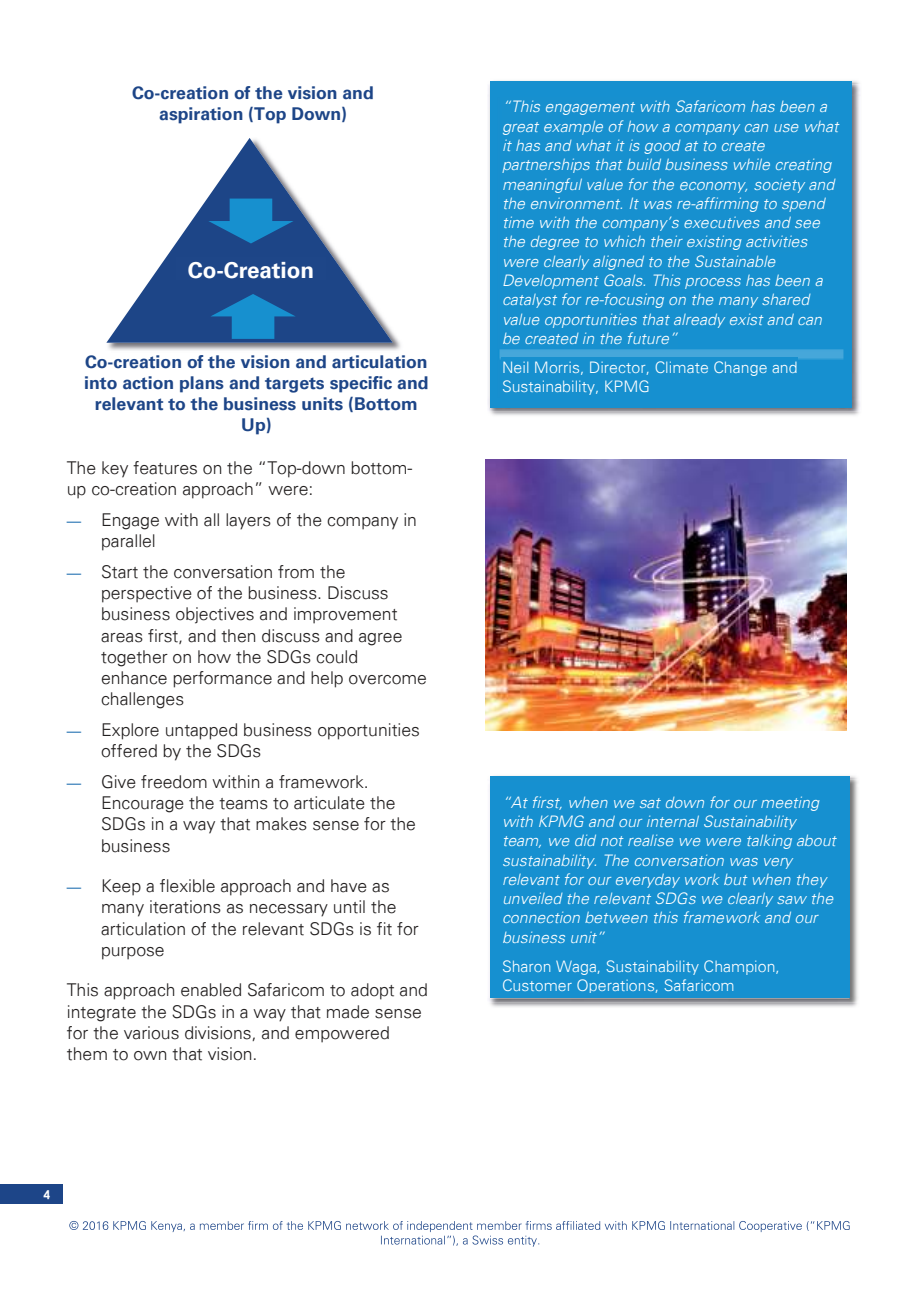
<style>
.page{position:relative;width:919px;height:1289px;background:#fff}
.page>*{position:absolute;margin:0;border:0;box-sizing:border-box;transform-origin:0 0}
.t1{font:700 22.5px "Univers 65";color:#fff}
.t2{font:300 17.7px/21.1px "Univers 45";color:#221f1f}
.t3{font:700 17.7px/20.9px "Univers 65";color:#1d4587;text-align:center}
.t4{font:italic 300 15.9px/19.4px "Univers 45";color:#fff}
.t5{font:300 15.9px/19.4px "Univers 45";color:#fff}
.t6{font:700 12px "Century Gothic";color:#fff}
.s1{font-family:"Universfor KPMG";font-size:14.4px;color:#005ba5}
</style>
<div class="page">
<div style="left:0;top:1184px;width:62px;height:19px;background:#1d4588"></div>
<svg style="left:69px;top:1220px;width:780px;height:26px"></svg>
<img style="left:108px;top:333px;width:293px;height:18px">
<svg style="left:106px;top:138px;width:287px;height:205px"></svg>
<svg style="left:208px;top:198px;width:85px;height:45px;background:#1a6aab"></svg>
<svg style="left:210px;top:294px;width:86px;height:45px;background:#196aaa"></svg>
<div style="left:176px;top:257px;width:149px;height:22px;background:#1e4688"></div>
<img style="left:488px;top:84px;width:372px;height:327px">
<div style="left:489px;top:81px;width:362px;height:326px;background:#1790cf"></div>
<img style="left:499px;top:349px;width:345px;height:11px">
<div style="left:502px;top:357px;width:295px;height:20px;background:#1790cf"></div>
<img style="left:490px;top:775px;width:367px;height:232px">
<img style="left:489px;top:779px;width:369px;height:223px">
<div style="left:489px;top:776px;width:360px;height:222px;background:#1790cf"></div>
<img style="left:485px;top:459px;width:361px;height:271px">
<p class="t3" style="left:132px;top:83px;width:243px;line-height:21.3px">Co-creation of the vision and aspiration (Top Down)</p>
<h1 class="t1" style="left:188px;top:261px;width:128px">Co-Creation</h1>
<p class="t3" style="left:84px;top:352px;width:346px">Co-creation of the vision and articulation into action plans and targets specific and relevant to the business units (Bottom<br>Up)</p>
<p class="t2" style="left:67px;top:458px;width:347px">The key features on the “Top-down bottom&shy;up co-creation approach” were:</p>
<p class="t2" style="left:101px;top:510px;width:317px;text-indent:-34px"><span class="s1">—</span> Engage with all layers of the company in parallel</p>
<p class="t2" style="left:101px;top:562px;width:327px;text-indent:-34px"><span class="s1">—</span> Start the conversation from the perspective of the business. Discuss business objectives and improvement areas first, and then discuss and agree together on how the SDGs could enhance performance and help overcome challenges</p>
<p class="t2" style="left:101px;top:720px;width:320px;text-indent:-34px"><span class="s1">—</span> Explore untapped business opportunities offered by the SDGs</p>
<p class="t2" style="left:101px;top:772px;width:316px;text-indent:-34px"><span class="s1">—</span> Give freedom within a framework.<br>Encourage the teams to articulate the<br>SDGs in a way that makes sense for the business</p>
<p class="t2" style="left:101px;top:876px;width:319px;text-indent:-34px"><span class="s1">—</span> Keep a flexible approach and have as many iterations as necessary until the articulation of the relevant SDGs is fit for purpose</p>
<p class="t2" style="left:67px;top:980px;width:363px">This approach enabled Safaricom to adopt and integrate the SDGs in a way that made sense for the various divisions, and empowered them to own that vision.</p>
<p class="t6" style="left:44px;top:1187px;width:8px">4</p>
<p class="t4" style="left:502px;top:98px;width:338px">“This engagement with Safaricom has been a great example of how a company can use what it has and what it is good at to create partnerships that build business while creating meaningful value for the economy, society and the environment. It was re-affirming to spend time with the company’s executives and see the degree to which their existing activities were clearly aligned to the Sustainable Development Goals. This process has been a catalyst for re-focusing on the many shared value opportunities that already exist and can be created in the future”</p>
<p class="t5" style="left:502px;top:359px;width:297px">Neil Morris, Director, Climate Change and<br>Sustainability, KPMG</p>
<p class="t4" style="left:502px;top:793px;width:335px">“At first, when we sat down for our meeting with KPMG and our internal Sustainability team, we did not realise we were talking about sustainability. The conversation was very relevant for our everyday work but when they unveiled the relevant SDGs we clearly saw the connection between this framework and our business unit”</p>
<p class="t5" style="left:502px;top:957px;width:279px">Sharon Waga, Sustainability Champion,<br>Customer Operations, Safaricom</p>
</div>
